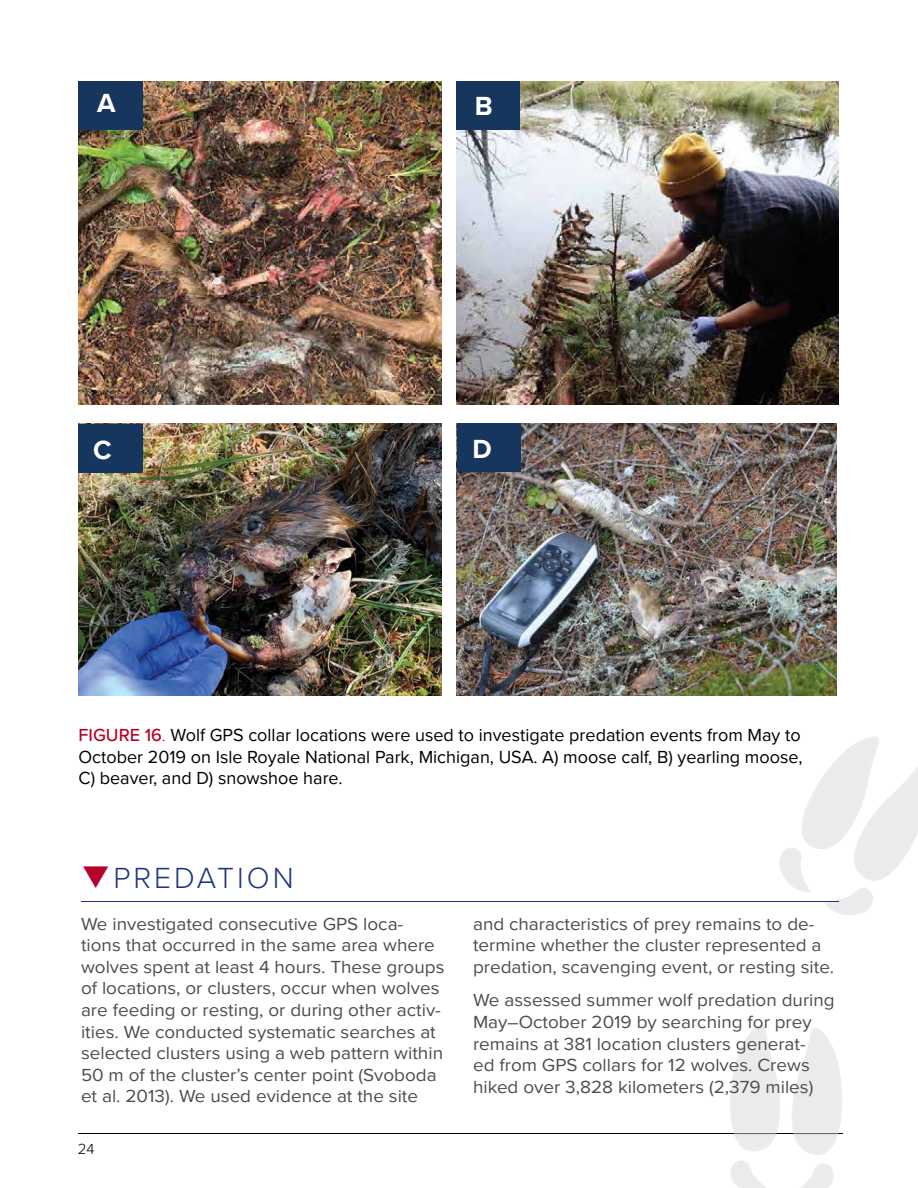
<style>
.page{position:relative;width:918px;height:1188px;background:#fff}
.page>*{position:absolute;margin:0;border:0;box-sizing:border-box;transform-origin:0 0}
.t1{font:300 30px "Proxima Nova";letter-spacing:.1em;color:#20367d}
.t2{font:700 27px "Proxima Nova";color:#fff}
.t3{font:18px/21.6px "Proxima Nova";color:#4d4d4f;scale:1.05 1}
.t4{font:18px/21.6px "Proxima Nova";color:#000;text-align:justify}
.t5{font:300 15px "Proxima Nova";color:#000}
.s1{font-weight:500;color:#b50329}
.s2{font-weight:300;color:#b50329}
.s3{color:#b50329}
</style>
<div class="page">
<hr style="left:78px;top:1134px;width:764px;height:1px;background:#000">
<svg style="left:779px;top:737px;width:139px;height:178px"></svg>
<svg style="left:730px;top:1024px;width:112px;height:164px"></svg>
<hr style="left:81px;top:901px;width:757px;height:1px;background:#20367d">
<img style="left:79px;top:81px;width:362px;height:324px">
<img style="left:79px;top:424px;width:362px;height:272px">
<img style="left:457px;top:81px;width:381px;height:324px">
<img style="left:457px;top:424px;width:380px;height:272px">
<div style="left:79px;top:81px;width:64px;height:49px;background:#17365d"></div>
<div style="left:79px;top:424px;width:64px;height:48px;background:#17365d"></div>
<div style="left:457px;top:81px;width:63px;height:49px;background:#17365d"></div>
<div style="left:457px;top:423px;width:63px;height:49px;background:#17365d"></div>
<h2 class="t2" style="left:97px;top:83px;width:20px">A</h2>
<h2 class="t2" style="left:475px;top:86px;width:19px">B</h2>
<h2 class="t2" style="left:93px;top:430px;width:20px">C</h2>
<h2 class="t2" style="left:473px;top:428px;width:21px">D</h2>
<p class="t4" style="left:79px;top:723px;width:726px"><span class="s1">FIGURE 16</span><span class="s2">.</span> Wolf GPS collar locations were used to investigate predation events from May to October 2019 on Isle Royale National Park, Michigan, USA. A) moose calf, B) yearling moose, C) beaver, and D) snowshoe hare.</p>
<h1 class="t1" style="left:81px;top:855px;width:214px"><span class="s3">❑</span>PREDATION</h1>
<p class="t3" style="left:81px;top:912px;width:348px">We investigated consecutive GPS loca&shy;tions that occurred in the same area where wolves spent at least 4 hours. These groups of locations, or clusters, occur when wolves are feeding or resting, or during other activ&shy;ities. We conducted systematic searches at selected clusters using a web pattern within 50 m of the cluster’s center point (Svoboda et al. 2013). We used evidence at the site</p>
<p class="t3" style="left:473px;top:912px;width:345px">and characteristics of prey remains to de&shy;termine whether the cluster represented a predation, scavenging event, or resting site.</p>
<p class="t3" style="left:473px;top:989px;width:346px">We assessed summer wolf predation during May–October 2019 by searching for prey remains at 381 location clusters generat-<br>ed from GPS collars for 12 wolves. Crews hiked over 3,828 kilometers (2,379 miles)</p>
<p class="t5" style="left:78px;top:1138px;width:18px">24</p>
</div>
